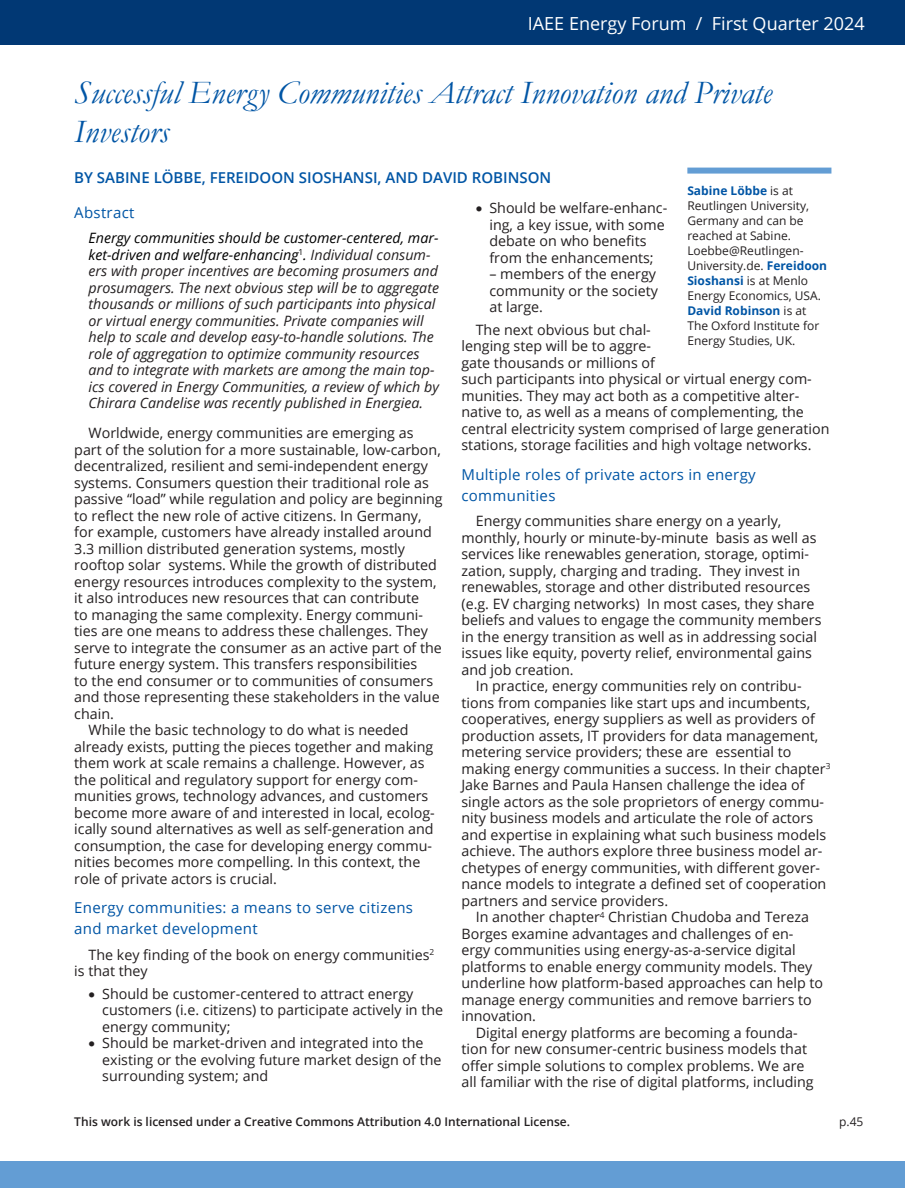
<style>
.page{position:relative;width:905px;height:1188px;background:#fff}
.page>*{position:absolute;margin:0;border:0;box-sizing:border-box;transform-origin:0 0}
.Header_1_-_Dark_Blue_NEW{font:italic 33px/39.6px "Garamond";color:#0155a5}
.t1{font:18px "Open Sans";color:#fff}
.Heading_NEW{font:15px/21px "Open Sans";letter-spacing:.02em;color:#0155a5}
.Author_NEW{font:600 15px "Open Sans";color:#0155a5}
.Abstract_head{font:15px "Open Sans";letter-spacing:.02em;color:#0155a5}
.Body_Text_NEW{font:14.25px/16.5px "Open Sans";color:#231f20}
.Abstract{font:italic 14.25px/16.5px "Open Sans";color:#231f20}
.Author_Note_NEW{font:12px/15px "Open Sans";color:#231f20}
.t2{font:600 12px "Open Sans";color:#231f20}
.s1{color:#000}
.s2{font-weight:700;color:#0155a5}
</style>
<div class="page">
<div style="left:0;top:0;width:904px;height:45px;background:#013874"></div>
<div style="left:0;top:1161px;width:904px;height:27px;background:#639dd4"></div>
<div style="left:687px;top:168px;width:144px;height:6px;background:#639dd4"></div>
<p class="t1" style="left:528px;top:11px;width:338px">IAEE Energy Forum / First Quarter 2024</p>
<p class="Header_1_-_Dark_Blue_NEW" style="left:74px;top:72px;width:699px">Successful Energy Communities Attract Innovation and Private<br>Investors</p>
<p class="Author_NEW" style="left:74px;top:168px;width:478px">BY SABINE LÖBBE, FEREIDOON SIOSHANSI, AND DAVID ROBINSON</p>
<p class="Abstract_head" style="left:74px;top:202px;width:62px">Abstract</p>
<p class="Abstract" style="left:88px;top:229px;width:352px"><span class="s1">Energy communities should be customer-centered, mar&shy;ket-driven and welfare-enhancing</span><sup>1</sup><span class="s1">.</span> Individual consum&shy;ers with proper incentives are becoming prosumers and prosumagers. The next obvious step will be to aggregate thousands or millions of such participants into physical or virtual energy communities. Private companies will help to scale and develop easy-to-handle solutions. The role of aggregation to optimize community resources and to integrate with markets are among the main top&shy;ics covered in Energy Communities, a review of which by Chirara Candelise was recently published in Energiea.</p>
<p class="Body_Text_NEW" style="left:74px;top:424px;width:370px;text-indent:14px">Worldwide, energy communities are emerging as part of the solution for a more sustainable, low-carbon, decentralized, resilient and semi-independent energy systems. Consumers question their traditional role as passive “load” while regulation and policy are beginning to reflect the new role of active citizens. In Germany, for example, customers have already installed around 3.3 million distributed generation systems, mostly rooftop solar systems. While the growth of distributed energy resources introduces complexity to the system, it also introduces new resources that can contribute<br>to managing the same complexity. Energy communi&shy;ties are one means to address these challenges. They serve to integrate the consumer as an active part of the future energy system. This transfers responsibilities<br>to the end consumer or to communities of consumers and those representing these stakeholders in the value chain.</p>
<p class="Body_Text_NEW" style="left:74px;top:721px;width:362px;text-indent:14px">While the basic technology to do what is needed already exists, putting the pieces together and making them work at scale remains a challenge. However, as the political and regulatory support for energy com&shy;munities grows, technology advances, and customers become more aware of and interested in local, ecolog&shy;ically sound alternatives as well as self-generation and consumption, the case for developing energy commu&shy;nities becomes more compelling. In this context, the role of private actors is crucial.</p>
<p class="Heading_NEW" style="left:74px;top:897px;width:340px">Energy communities: a means to serve citizens and market development</p>
<p class="Body_Text_NEW" style="left:74px;top:946px;width:361px;text-indent:14px">The key finding of the book on energy communities<sup>2 </sup>is that they</p>
<p class="Body_Text_NEW" style="left:102px;top:985px;width:342px;text-indent:-14px">• Should be customer-centered to attract energy customers (i.e. citizens) to participate actively in the energy community;</p>
<p class="Body_Text_NEW" style="left:102px;top:1034px;width:341px;text-indent:-14px">• Should be market-driven and integrated into the existing or the evolving future market design of the surrounding system; and</p>
<p class="Author_Note_NEW" style="left:687px;top:183px;width:141px"><span class="s2">Sabine Löbbe</span> is at<br>Reutlingen University,<br>Germany and can be reached at Sabine.<br>Loebbe@Reutlingen-<br>University.de. <span class="s2">Fereidoon<br>Sioshansi</span> is at Menlo<br>Energy Economics, USA.<br><span class="s2">David Robinson</span> is at<br>The Oxford Institute for<br>Energy Studies, UK.</p>
<p class="Body_Text_NEW" style="left:489px;top:200px;width:179px;text-indent:-14px">• Should be welfare-enhanc&shy;ing, a key issue, with some debate on who benefits from the enhancements;</p>
<p class="Body_Text_NEW" style="left:489px;top:266px;width:170px">– members of the energy community or the society at large.</p>
<p class="Body_Text_NEW" style="left:461px;top:321px;width:369px;text-indent:14px">The next obvious but chal-<br>lenging step will be to aggre-<br>gate thousands or millions of<br>such participants into physical or virtual energy com&shy;munities. They may act both as a competitive alter&shy;native to, as well as a means of complementing, the central electricity system comprised of large generation stations, storage facilities and high voltage networks.</p>
<p class="Heading_NEW" style="left:461px;top:464px;width:296px">Multiple roles of private actors in energy communities</p>
<p class="Body_Text_NEW" style="left:461px;top:513px;width:361px;text-indent:14px">Energy communities share energy on a yearly, monthly, hourly or minute-by-minute basis as well as services like renewables generation, storage, optimi&shy;zation, supply, charging and trading. They invest in renewables, storage and other distributed resources (e.g. EV charging networks) In most cases, they share beliefs and values to engage the community members in the energy transition as well as in addressing social issues like equity, poverty relief, environmental gains and job creation.</p>
<p class="Body_Text_NEW" style="left:461px;top:678px;width:370px;text-indent:14px">In practice, energy communities rely on contribu&shy;tions from companies like start ups and incumbents, cooperatives, energy suppliers as well as providers of production assets, IT providers for data management, metering service providers; these are essential to making energy communities a success. In their chapter<sup>3<br></sup>Jake Barnes and Paula Hansen challenge the idea of single actors as the sole proprietors of energy commu&shy;nity business models and articulate the role of actors and expertise in explaining what such business models achieve. The authors explore three business model ar&shy;chetypes of energy communities, with different gover&shy;nance models to integrate a defined set of cooperation partners and service providers.</p>
<p class="Body_Text_NEW" style="left:461px;top:909px;width:363px;text-indent:14px">In another chapter<sup>4</sup> Christian Chudoba and Tereza Borges examine advantages and challenges of en&shy;ergy communities using energy-as-a-service digital platforms to enable energy community models. They underline how platform-based approaches can help to manage energy communities and remove barriers to innovation.</p>
<p class="Body_Text_NEW" style="left:461px;top:1024px;width:354px;text-indent:14px">Digital energy platforms are becoming a founda&shy;tion for new consumer-centric business models that offer simple solutions to complex problems. We are all familiar with the rise of digital platforms, including</p>
<p class="t2" style="left:74px;top:1114px;width:497px">This work is licensed under a Creative Commons Attribution 4.0 International License.</p>
<p class="Author_Note_NEW" style="left:839px;top:1114px;width:26px">p.45</p>
</div>
